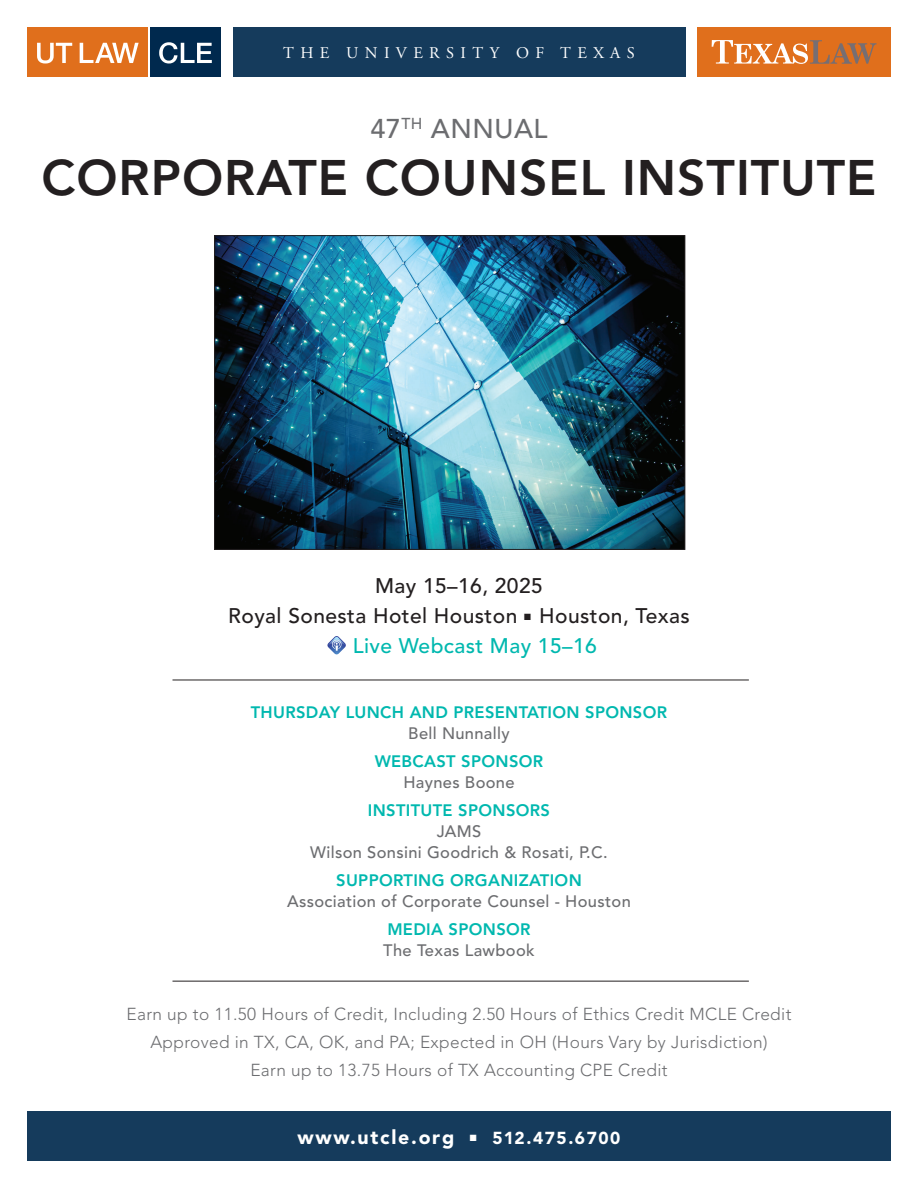
<style>
.page{position:relative;width:918px;height:1188px;background:#fff}
.page>*{position:absolute;margin:0;border:0;box-sizing:border-box;transform-origin:0 0}
.t1{font:800 49.5px "Avenir LT Std";letter-spacing:.02em;color:#231f20}
.t2{font:500 27px "Avenir LT Std";letter-spacing:.02em;color:#6c6d70}
.t3{font:500 21px "Avenir LT Std";letter-spacing:.02em;color:#231f20}
.t4{font:500 21px "Avenir LT Std";letter-spacing:.02em;color:#00b8af}
.t5{font:900 19.5px "Avenir LT Std";letter-spacing:.09em;color:#fff}
.t6{font:300 17.25px/27.8px "Avenir LT Std";letter-spacing:.02em;color:#6c6d70;text-align:center}
.t7{font:500 16.5px/21.1px "Avenir LT Std";letter-spacing:.02em;color:#6c6d70;text-align:center}
.t8{font:800 16.5px "Avenir LT Std";letter-spacing:.02em;color:#00b8af}
.t9{font:16.35px "Adobe Garamond Pro";letter-spacing:.39em;color:#fff}
.s1{font-size:17.25px}
</style>
<div class="page">
<div style="left:27px;top:1112px;width:864px;height:49px;background:#153b5c"></div>
<div style="left:233px;top:27px;width:452px;height:50px;background:#153b5c"></div>
<div style="left:697px;top:27px;width:194px;height:50px;background:#e06f1c"></div>
<svg style="left:712px;top:40px;width:165px;height:24px"></svg>
<div style="left:150px;top:27px;width:71px;height:50px;background:#00294e"></div>
<div style="left:27px;top:27px;width:121px;height:50px;background:#e06f1c"></div>
<svg style="left:37px;top:43px;width:35px;height:21px"></svg>
<svg style="left:80px;top:43px;width:59px;height:20px"></svg>
<svg style="left:159px;top:42px;width:53px;height:22px"></svg>
<svg style="left:327px;top:636px;width:19px;height:18px"></svg>
<hr style="left:172px;top:981px;width:577px;height:1px;background:#231f20">
<hr style="left:172px;top:680px;width:577px;height:1px;background:#231f20">
<img style="left:216px;top:237px;width:467px;height:311px">
<div style="left:214px;top:235px;width:471px;height:315px;border:1px solid #231f20"></div>
<p class="t9" style="left:283px;top:43px;width:353px">THE UNIVERSITY OF TEXAS</p>
<h2 class="t2" style="left:370px;top:113px;width:179px">47<sup>TH</sup> ANNUAL</h2>
<h1 class="t1" style="left:41px;top:148px;width:837px">CORPORATE COUNSEL INSTITUTE</h1>
<p class="t3" style="left:375px;top:574px;width:169px">May 15–16, 2025</p>
<p class="t3" style="left:228px;top:604px;width:463px">Royal Sonesta Hotel Houston ■ Houston, Texas</p>
<p class="t4" style="left:353px;top:634px;width:245px">Live Webcast May 15–16</p>
<p class="t8" style="left:251px;top:703px;width:418px">THURSDAY LUNCH AND PRESENTATION SPONSOR</p>
<p class="t7" style="left:408px;top:724px;width:103px">Bell Nunnally</p>
<p class="t8" style="left:375px;top:752px;width:170px">WEBCAST SPONSOR</p>
<p class="t7" style="left:403px;top:772px;width:113px">Haynes Boone</p>
<p class="t8" style="left:368px;top:801px;width:184px">INSTITUTE SPONSORS</p>
<p class="t7" style="left:310px;top:821px;width:299px">JAMS<br>Wilson Sonsini Goodrich &amp; Rosati, P.C.</p>
<p class="t8" style="left:336px;top:871px;width:247px">SUPPORTING ORGANIZATION</p>
<p class="t7" style="left:287px;top:891px;width:345px">Association of Corporate Counsel - Houston</p>
<p class="t8" style="left:387px;top:920px;width:145px">MEDIA SPONSOR</p>
<p class="t7" style="left:383px;top:940px;width:153px">The Texas Lawbook</p>
<p class="t6" style="left:127px;top:1000px;width:666px">Earn up to 11.50 Hours of Credit, Including 2.50 Hours of Ethics Credit MCLE Credit<br>Approved in TX, CA, OK, and PA; Expected in OH (Hours Vary by Jurisdiction)<br>Earn up to 13.75 Hours of TX Accounting CPE Credit</p>
<p class="t5" style="left:297px;top:1125px;width:325px">www.utcle.org ■ <span class="s1">512.475.6700</span></p>
</div>
